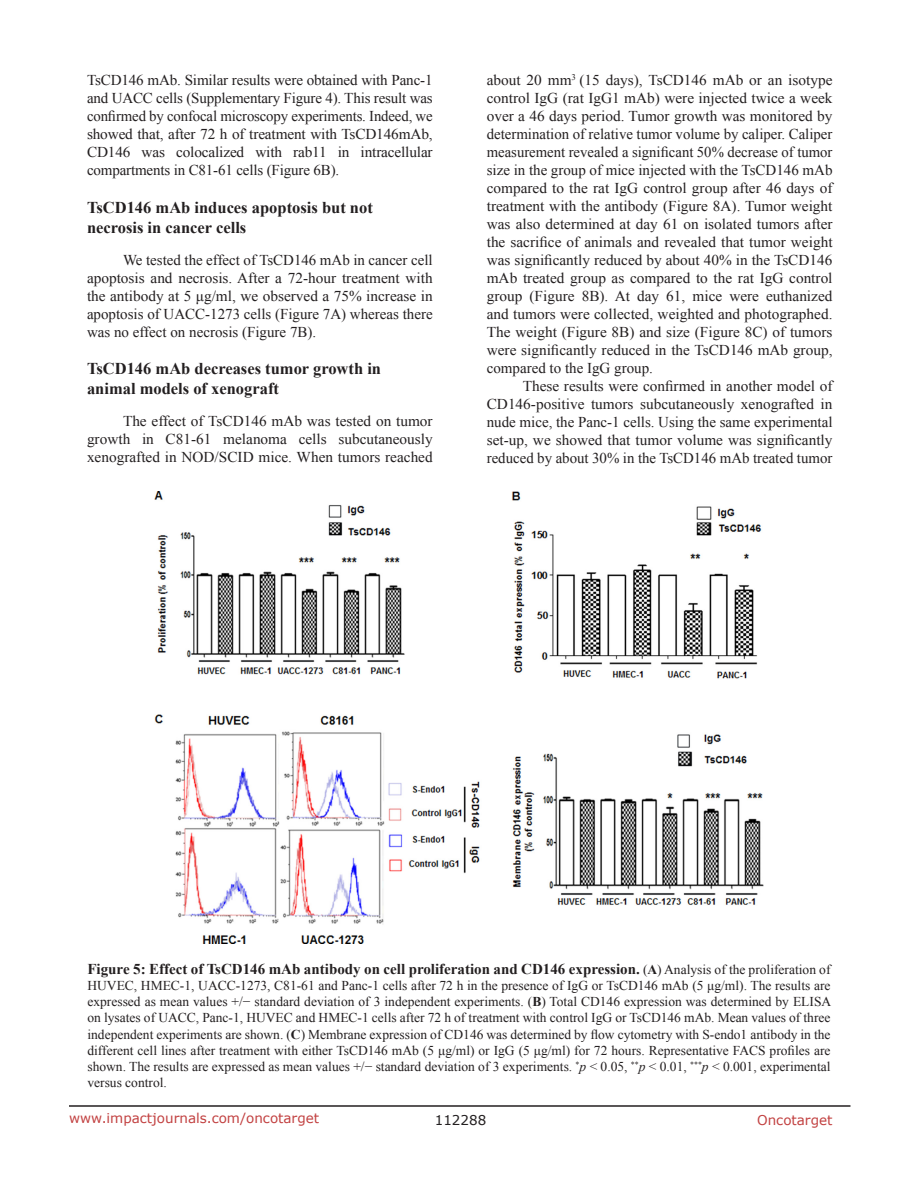
<style>
.page{position:relative;width:918px;height:1188px;background:#fff}
.page>*{position:absolute;margin:0;border:0;box-sizing:border-box;transform-origin:0 0}
.SubHeading{font:700 16.5px/19.8px "Times New Roman";color:#231f20}
.BodyText{font:15px/18px "Times New Roman";color:#231f20;text-align:justify}
.Figuretrx{font:700 15px "Times New Roman";color:#231f20}
.Figuretrx-2{font:13.5px/16.2px "Times New Roman";color:#231f20;text-align:justify}
.t1{font:13.5px "Verdana";color:#c24141}
.t2{font:13.5px "Verdana";color:#231f20}
.s1{font-weight:400;font-size:13.5px}
.s2{font-size:13.5px}
.s3{font-weight:700}
.s4{font-style:italic}
</style>
<div class="page">
<hr style="left:69px;top:1105px;width:781px;height:2px;background:#231f20">
<img style="left:155px;top:492px;width:608px;height:452px">
<p class="BodyText" style="left:87px;top:71px;width:347px">TsCD146 mAb. Similar results were obtained with Panc-1 and UACC cells (Supplementary Figure 4). This result was confirmed by confocal microscopy experiments. Indeed, we showed that, after 72 h of treatment with TsCD146mAb, CD146 was colocalized with rab11 in intracellular compartments in C81-61 cells (Figure 6B).</p>
<p class="SubHeading" style="left:87px;top:197px;width:287px">TsCD146 mAb induces apoptosis but not necrosis in cancer cells</p>
<p class="BodyText" style="left:87px;top:250px;width:347px;text-indent:36px">We tested the effect of TsCD146 mAb in cancer cell apoptosis and necrosis. After a 72-hour treatment with the antibody at 5 μg/ml, we observed a 75% increase in apoptosis of UACC-1273 cells (Figure 7A) whereas there was no effect on necrosis (Figure 7B).</p>
<p class="SubHeading" style="left:87px;top:358px;width:296px">TsCD146 mAb decreases tumor growth in animal models of xenograft</p>
<p class="BodyText" style="left:87px;top:411px;width:347px;text-indent:36px">The effect of TsCD146 mAb was tested on tumor growth in C81-61 melanoma cells subcutaneously xenografted in NOD/SCID mice. When tumors reached</p>
<p class="BodyText" style="left:487px;top:71px;width:347px">about 20 mm<sup>3</sup> (15 days), TsCD146 mAb or an isotype control IgG (rat IgG1 mAb) were injected twice a week over a 46 days period. Tumor growth was monitored by determination of relative tumor volume by caliper. Caliper measurement revealed a significant 50% decrease of tumor size in the group of mice injected with the TsCD146 mAb compared to the rat IgG control group after 46 days of treatment with the antibody (Figure 8A). Tumor weight was also determined at day 61 on isolated tumors after the sacrifice of animals and revealed that tumor weight was significantly reduced by about 40% in the TsCD146 mAb treated group as compared to the rat IgG control group (Figure 8B). At day 61, mice were euthanized and tumors were collected, weighted and photographed.<br>The weight (Figure 8B) and size (Figure 8C) of tumors were significantly reduced in the TsCD146 mAb group, compared to the IgG group.</p>
<p class="BodyText" style="left:487px;top:377px;width:347px;text-indent:36px">These results were confirmed in another model of CD146-positive tumors subcutaneously xenografted in nude mice, the Panc-1 cells. Using the same experimental set-up, we showed that tumor volume was significantly reduced by about 30% in the TsCD146 mAb treated tumor</p>
<p class="Figuretrx" style="left:87px;top:958px;width:745px">Figure 5: Effect of TsCD146 mAb antibody on cell proliferation and CD146 expression. <span class="s1">(</span><span class="s2">A</span><span class="s1">) Analysis of the proliferation of</span></p>
<p class="Figuretrx-2" style="left:87px;top:977px;width:745px">HUVEC, HMEC-1, UACC-1273, C81-61 and Panc-1 cells after 72 h in the presence of IgG or TsCD146 mAb (5 μg/ml). The results are expressed as mean values +/− standard deviation of 3 independent experiments. (<span class="s3">B</span>) Total CD146 expression was determined by ELISA on lysates of UACC, Panc-1, HUVEC and HMEC-1 cells after 72 h of treatment with control IgG or TsCD146 mAb. Mean values of three independent experiments are shown. (<span class="s3">C</span>) Membrane expression of CD146 was determined by flow cytometry with S-endo1 antibody in the different cell lines after treatment with either TsCD146 mAb (5 μg/ml) or IgG (5 μg/ml) for 72 hours. Representative FACS profiles are shown. The results are expressed as mean values +/− standard deviation of 3 experiments. <sup>*</sup><span class="s4">p</span> &lt; 0.05, <sup>**</sup><span class="s4">p</span> &lt; 0.01, <sup>***</sup><span class="s4">p</span> &lt; 0.001, experimental versus control.</p>
<p class="t1" style="left:69px;top:1109px;width:252px">www.impactjournals.com/oncotarget</p>
<p class="t2" style="left:435px;top:1111px;width:53px">112288</p>
<p class="t1" style="left:757px;top:1111px;width:77px">Oncotarget</p>
</div>
